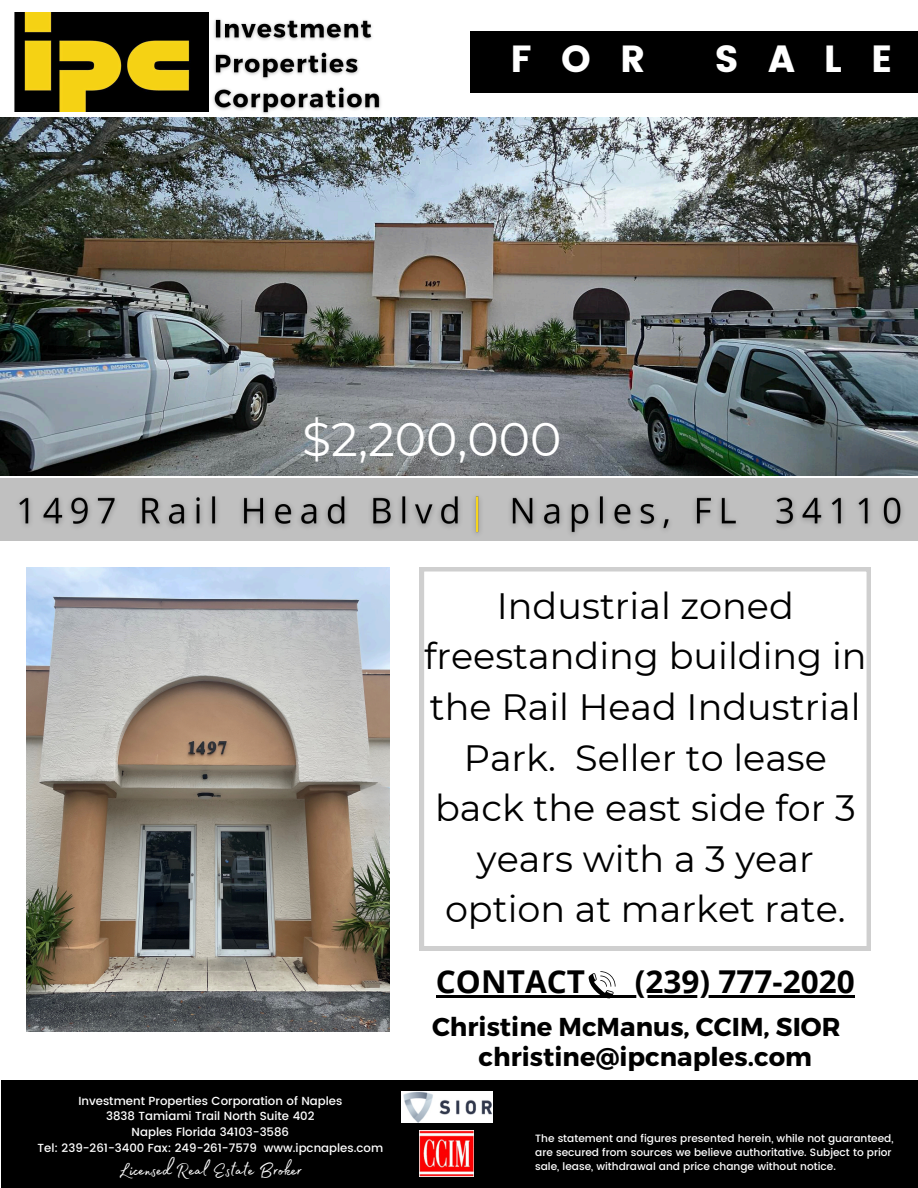
<style>
.page{position:relative;width:918px;height:1188px;background:#fff}
.page>*{position:absolute;margin:0;border:0;box-sizing:border-box;transform-origin:0 0}
.t1{font:47.25px "Montserrat";color:#fff}
.t2{font:37.8px "Poppins";letter-spacing:.77em;color:#fff}
.t3{font:36.6px/50.7px "Montserrat";color:#000;text-align:center}
.t4{font:700 31.5px "Open Sans";color:#000}
.t5{font:700 25.8px/30.5px "Montserrat";color:#000}
.t6{font:23.7px "Madelyn Fill";color:#fff}
.t7{font:500 11.7px "Poppins";color:#fff}
.t8{font:500 10.5px/14.1px "Poppins";color:#fff}
</style>
<div class="page">
<div style="left:1px;top:1080px;width:917px;height:108px;background:#000"></div>
<img style="left:15px;top:13px;width:193px;height:99px">
<svg style="left:588px;top:971px;width:28px;height:24px"></svg>
<hr style="left:436px;top:995px;width:149px;height:3px;background:#000">
<hr style="left:585px;top:995px;width:50px;height:3px;background:#000">
<hr style="left:635px;top:995px;width:220px;height:3px;background:#000">
<img style="left:420px;top:1130px;width:54px;height:46px">
<img style="left:401px;top:1092px;width:91px;height:30px">
<div style="left:0;top:479px;width:918px;height:62px;background:#c0c0c0"></div>
<img style="left:27px;top:567px;width:362px;height:465px">
<svg style="left:420px;top:567px;width:451px;height:384px"></svg>
<img style="left:1px;top:117px;width:917px;height:358px">
<img style="left:19px;top:496px;width:884px;height:38px">
<div style="left:470px;top:31px;width:448px;height:62px;background:#000"></div>
<img style="left:208px;top:12px;width:177px;height:107px">
<h5 class="t2" style="left:511px;top:37px;width:136px">FOR</h5>
<h5 class="t2" style="left:715px;top:37px;width:180px">SALE</h5>
<p class="t1" style="left:302px;top:411px;width:261px">$2,200,000</p>
<h6 class="t3" style="left:424px;top:580px;width:444px">Industrial zoned freestanding building in the Rail Head Industrial<br>Park. Seller to lease back the east side for 3 years with a 3 year option at market rate.</h6>
<p class="t4" style="left:436px;top:959px;width:151px">CONTACT</p>
<h2 class="t4" style="left:635px;top:959px;width:222px">(239) 777-2020</h2>
<h1 class="t7" style="left:78px;top:1094px;width:266px">Investment Properties Corporation of Naples</h1>
<p class="t7" style="left:106px;top:1110px;width:210px">3838 Tamiami Trail North Suite 402</p>
<h3 class="t7" style="left:132px;top:1125px;width:159px">Naples Florida 34103-3586</h3>
<h4 class="t7" style="left:38px;top:1141px;width:347px">Tel: 239-261-3400 Fax: 249-261-7579 www.ipcnaples.com</h4>
<p class="t6" style="left:119px;top:1152px;width:185px">Licensed Real Estate Broker</p>
<p class="t5" style="left:479px;top:1010px;width:363px;text-indent:-47px">Christine McManus, CCIM, SIOR christine@ipcnaples.com</p>
<p class="t8" style="left:535px;top:1131px;width:360px">The statement and figures presented herein, while not guaranteed, are secured from sources we believe authoritative. Subject to prior sale, lease, withdrawal and price change without notice.</p>
</div>
